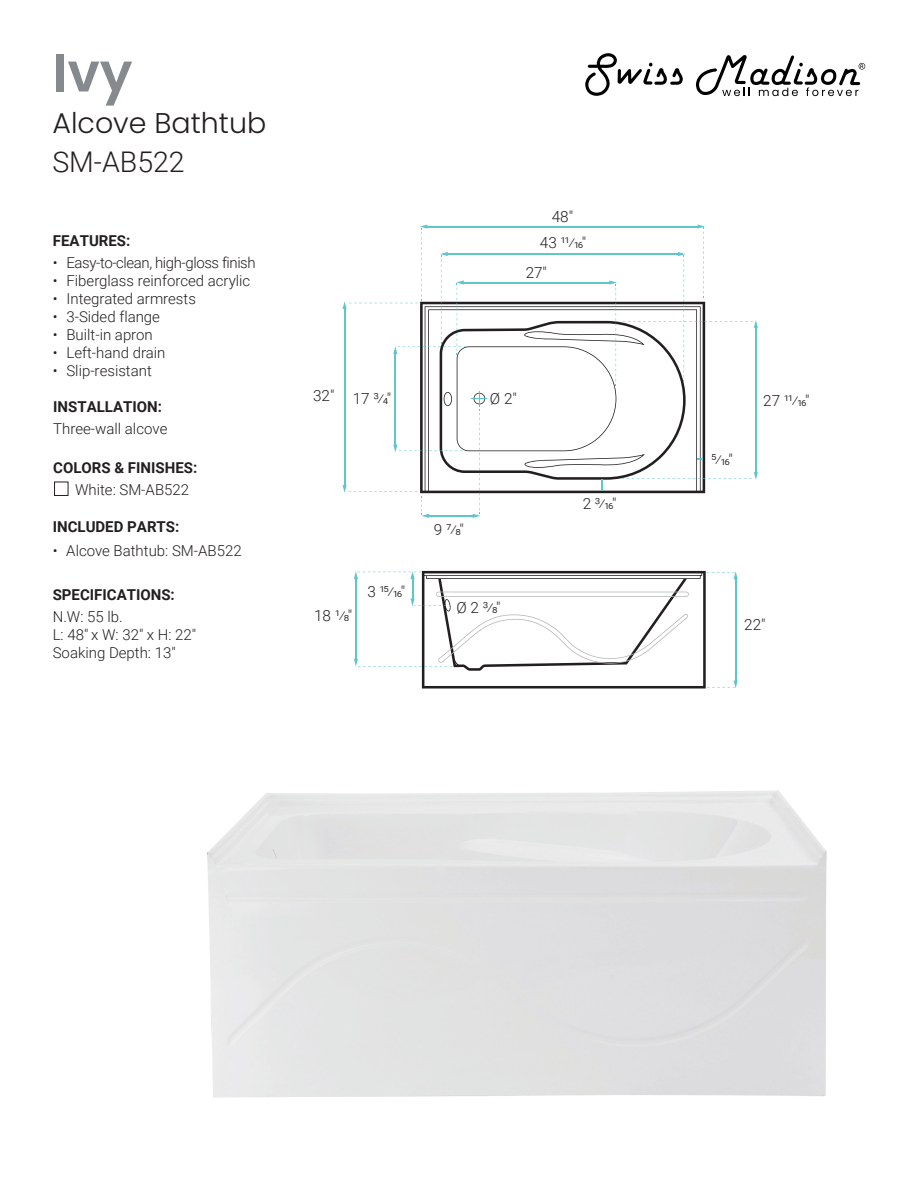
<style>
.page{position:relative;width:918px;height:1188px;background:#fff}
.page>*{position:absolute;margin:0;border:0;box-sizing:border-box;transform-origin:0 0}
.t1{font:600 54px "Poppins";color:#86898d}
.t2{font:300 28.5px "Poppins";color:#231f20}
.t3{font:300 28.5px "Roboto";color:#231f20}
.t4{font:300 15.3px "Roboto";letter-spacing:-.05em;color:#231f20}
.t5{font:300 15px/18px "Roboto";color:#231f20}
.t6{font:700 15px "Roboto";color:#231f20}
.t7{font:300 15px "Roboto";letter-spacing:-.025em;color:#231f20}
</style>
<div class="page">
<svg style="left:585px;top:53px;width:98px;height:43px"></svg>
<svg style="left:696px;top:55px;width:169px;height:41px"></svg>
<div style="left:54px;top:482px;width:14px;height:14px;border:1px solid #231f20"></div>
<svg style="left:343px;top:225px;width:415px;height:293px"></svg>
<svg style="left:354px;top:571px;width:384px;height:118px"></svg>
<h1 class="t1" style="left:52px;top:41px;width:82px">Ivy</h1>
<h2 class="t2" style="left:52px;top:106px;width:215px">Alcove Bathtub</h2>
<h2 class="t3" style="left:52px;top:142px;width:134px">SM-AB522</h2>
<p class="t6" style="left:53px;top:230px;width:79px">FEATURES:</p>
<p class="t7" style="left:53px;top:252px;width:204px">• Easy-to-clean, high-gloss finish</p>
<p class="t5" style="left:53px;top:271px;width:199px">• Fiberglass reinforced acrylic</p>
<p class="t5" style="left:53px;top:289px;width:144px">• Integrated armrests</p>
<p class="t5" style="left:53px;top:307px;width:109px">• 3-Sided flange</p>
<p class="t5" style="left:53px;top:325px;width:101px">• Built-in apron</p>
<p class="t5" style="left:53px;top:343px;width:114px">• Left-hand drain</p>
<p class="t5" style="left:53px;top:361px;width:100px">• Slip-resistant</p>
<p class="t6" style="left:53px;top:396px;width:110px">INSTALLATION:</p>
<p class="t5" style="left:53px;top:419px;width:116px">Three-wall alcove</p>
<p class="t6" style="left:53px;top:457px;width:146px">COLORS &amp; FINISHES:</p>
<p class="t5" style="left:75px;top:480px;width:116px">White: SM-AB522</p>
<p class="t6" style="left:53px;top:516px;width:128px">INCLUDED PARTS:</p>
<p class="t5" style="left:53px;top:541px;width:190px">• Alcove Bathtub: SM-AB522</p>
<p class="t4" style="left:552px;top:205px;width:23px">48"</p>
<p class="t4" style="left:540px;top:232px;width:48px">43 ¹¹⁄16"</p>
<p class="t4" style="left:526px;top:262px;width:23px">27"</p>
<p class="t4" style="left:313px;top:388px;width:80px">32" 17 ³⁄4"</p>
<p class="t4" style="left:490px;top:388px;width:28px">Ø 2"</p>
<p class="t4" style="left:763px;top:390px;width:48px">27 ¹¹⁄16"</p>
<p class="t4" style="left:434px;top:519px;width:31px">9 7⁄8"</p>
<p class="t4" style="left:583px;top:493px;width:35px">2 ³⁄16"</p>
<p class="t4" style="left:711px;top:449px;width:23px">5⁄16"</p>
<p class="t6" style="left:53px;top:584px;width:124px">SPECIFICATIONS:</p>
<p class="t5" style="left:53px;top:607px;width:145px">N.W: 55 lb.<br>L: 48" x W: 32" x H: 22"<br>Soaking Depth: 13"</p>
<p class="t4" style="left:314px;top:604px;width:40px">18 ¹⁄8"</p>
<p class="t4" style="left:367px;top:580px;width:39px">3 ¹5⁄16"</p>
<p class="t4" style="left:457px;top:597px;width:45px">Ø 2 ³⁄8"</p>
<p class="t4" style="left:744px;top:614px;width:23px">22"</p>
</div>
